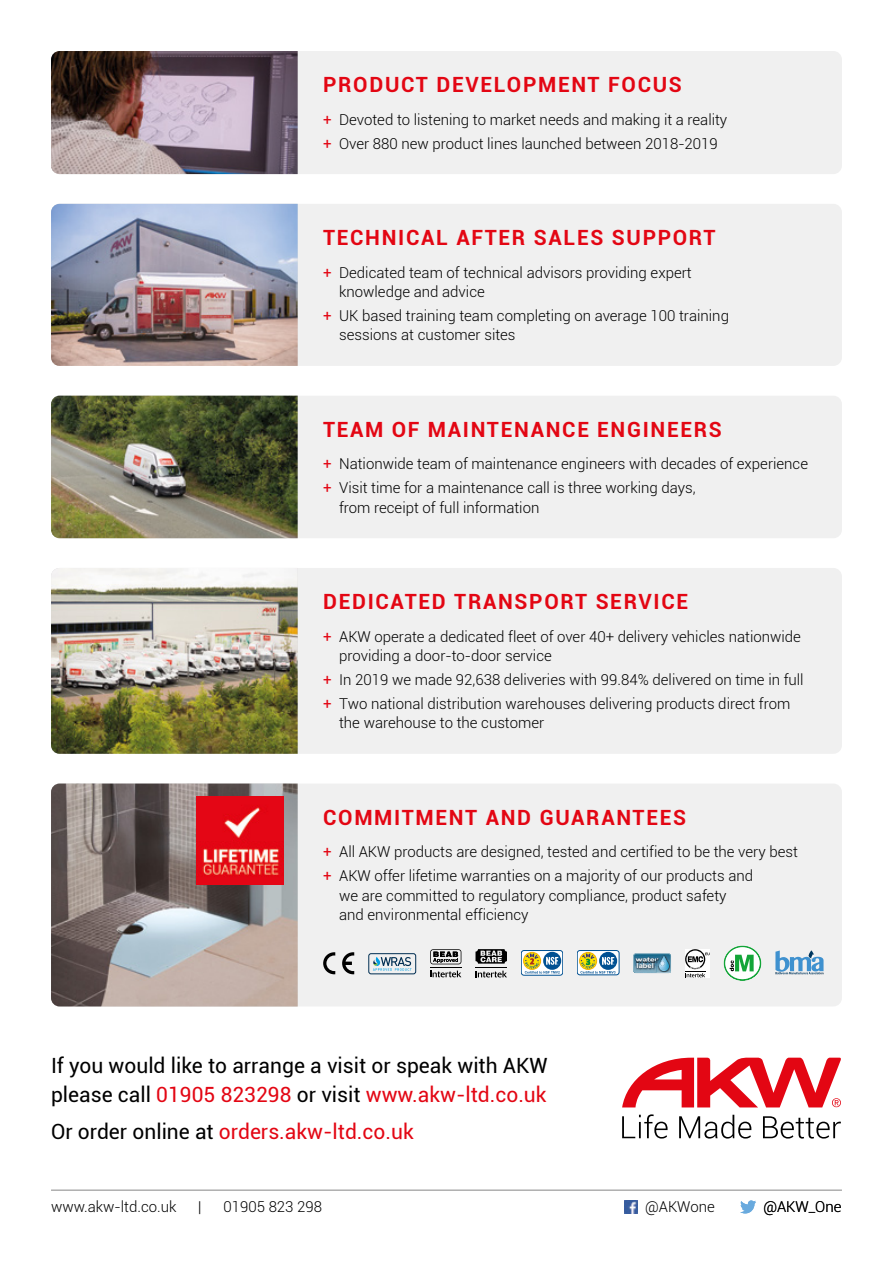
<style>
.page{position:relative;width:893px;height:1263px;background:#fff}
.page>*{position:absolute;margin:0;border:0;box-sizing:border-box;transform-origin:0 0}
.t1{font:700 21px "Roboto";letter-spacing:.08em;color:#e30613}
.t2{font:21px/28.5px "Roboto";color:#000}
.t3{font:21px "Roboto";color:#e30613}
.t4{font:300 15px/19.5px "Roboto";color:#000}
.t5{font:700 6.75px/6.1px "Arial";color:#fff;scale:1.26 1}
.s1{font-weight:400;color:#e30613}
.s2{color:#e30613}
.s3{color:#000}
</style>
<div class="page">
<svg style="left:622px;top:1057px;width:219px;height:50px"></svg>
<svg style="left:622px;top:1114px;width:46px;height:24px"></svg>
<svg style="left:679px;top:1115px;width:72px;height:23px"></svg>
<svg style="left:763px;top:1116px;width:78px;height:22px"></svg>
<div style="left:51px;top:204px;width:791px;height:162px;background:#f0f0f0;border-radius:9px"></div>
<img style="left:51px;top:204px;width:247px;height:162px">
<div style="left:51px;top:396px;width:791px;height:142px;background:#f0f0f0;border-radius:9px"></div>
<img style="left:51px;top:396px;width:247px;height:142px">
<div style="left:51px;top:51px;width:791px;height:123px;background:#f0f0f0;border-radius:9px"></div>
<img style="left:51px;top:51px;width:247px;height:123px">
<div style="left:51px;top:568px;width:791px;height:186px;background:#f0f0f0;border-radius:9px"></div>
<img style="left:51px;top:568px;width:247px;height:186px">
<div style="left:51px;top:783px;width:791px;height:223px;background:#f0f0f0;border-radius:9px"></div>
<img style="left:51px;top:783px;width:247px;height:223px">
<svg style="left:475px;top:971px;width:32px;height:6px"></svg>
<hr style="left:475px;top:967px;width:32px;height:1px;background:#000">
<svg style="left:475px;top:949px;width:32px;height:15px"></svg>
<svg style="left:685px;top:949px;width:24px;height:28px"></svg>
<svg style="left:430px;top:970px;width:31px;height:7px"></svg>
<hr style="left:430px;top:967px;width:31px;height:1px;background:#000">
<svg style="left:430px;top:949px;width:31px;height:15px"></svg>
<svg style="left:323px;top:952px;width:12px;height:22px"></svg>
<svg style="left:342px;top:952px;width:12px;height:22px"></svg>
<svg style="left:633px;top:953px;width:38px;height:20px"></svg>
<svg style="left:724px;top:946px;width:37px;height:35px"></svg>
<svg style="left:521px;top:950px;width:42px;height:25px"></svg>
<div style="left:521px;top:950px;width:42px;height:25px;border:1px solid #005092;border-radius:3px"></div>
<svg style="left:543px;top:952px;width:18px;height:18px"></svg>
<svg style="left:523px;top:952px;width:18px;height:18px"></svg>
<svg style="left:525px;top:953px;width:35px;height:20px"></svg>
<svg style="left:577px;top:950px;width:42px;height:25px"></svg>
<div style="left:577px;top:950px;width:42px;height:25px;border:1px solid #005092;border-radius:3px"></div>
<svg style="left:599px;top:952px;width:18px;height:18px"></svg>
<svg style="left:579px;top:952px;width:18px;height:18px"></svg>
<svg style="left:580px;top:954px;width:35px;height:19px"></svg>
<svg style="left:373px;top:957px;width:39px;height:14px"></svg>
<div style="left:368px;top:953px;width:48px;height:21px;border:1px solid #002e52;border-radius:2px"></div>
<img style="left:197px;top:796px;width:87px;height:88px">
<hr style="left:51px;top:1190px;width:791px;height:1px;background:#878787">
<svg style="left:740px;top:1200px;width:16px;height:13px"></svg>
<svg style="left:625px;top:1200px;width:13px;height:13px"></svg>
<svg style="left:775px;top:950px;width:48px;height:24px"></svg>
<h1 class="t1" style="left:323px;top:70px;width:360px">PRODUCT DEVELOPMENT FOCUS</h1>
<p class="t4" style="left:323px;top:107px;width:406px;line-height:23.7px"><span class="s1">+</span> Devoted to listening to market needs and making it a reality <span class="s1">+</span> Over 880 new product lines launched between 2018-2019</p>
<h1 class="t1" style="left:323px;top:223px;width:394px">TECHNICAL AFTER SALES SUPPORT</h1>
<p class="t4" style="left:339px;top:262px;width:354px;text-indent:-16px"><span class="s1">+</span> Dedicated team of technical advisors providing expert knowledge and advice</p>
<p class="t4" style="left:339px;top:305px;width:391px;text-indent:-16px"><span class="s1">+</span> UK based training team completing on average 100 training sessions at customer sites</p>
<h1 class="t1" style="left:323px;top:415px;width:400px">TEAM OF MAINTENANCE ENGINEERS</h1>
<p class="t4" style="left:323px;top:452px;width:486px;line-height:23.7px"><span class="s1">+</span> Nationwide team of maintenance engineers with decades of experience <span class="s1">+</span> Visit time for a maintenance call is three working days,</p>
<p class="t4" style="left:339px;top:497px;width:202px">from receipt of full information</p>
<h1 class="t1" style="left:323px;top:587px;width:366px">DEDICATED TRANSPORT SERVICE</h1>
<p class="t4" style="left:339px;top:626px;width:463px;text-indent:-16px"><span class="s1">+</span> AKW operate a dedicated fleet of over 40+ delivery vehicles nationwide providing a door-to-door service</p>
<p class="t4" style="left:323px;top:667px;width:482px;line-height:23.7px"><span class="s1">+</span> In 2019 we made 92,638 deliveries with 99.84% delivered on time in full <span class="s1">+</span> Two national distribution warehouses delivering products direct from</p>
<p class="t4" style="left:339px;top:713px;width:207px">the warehouse to the customer</p>
<h1 class="t1" style="left:323px;top:802px;width:364px">COMMITMENT AND GUARANTEES</h1>
<p class="t4" style="left:323px;top:840px;width:476px;line-height:23.7px"><span class="s1">+</span> All AKW products are designed, tested and certified to be the very best <span class="s1">+</span> AKW offer lifetime warranties on a majority of our products and</p>
<p class="t4" style="left:339px;top:885px;width:389px">we are committed to regulatory compliance, product safety and environmental efficiency</p>
<p class="t5" style="left:636px;top:957px;width:19px">water label</p>
<h1 class="t2" style="left:51px;top:1051px;width:498px">If you would like to arrange a visit or speak with AKW please call <span class="s2">01905 823298</span> or visit <span class="s2">www.akw-ltd.co.uk</span></h1>
<h1 class="t3" style="left:51px;top:1116px;width:364px"><span class="s3">Or order online at</span> orders.akw-ltd.co.uk</h1>
<p class="t4" style="left:51px;top:1196px;width:127px">www.akw-ltd.co.uk</p>
<p class="t4" style="left:198px;top:1196px;width:5px">|</p>
<p class="t4" style="left:223px;top:1196px;width:100px">01905 823 298</p>
<p class="t4" style="left:645px;top:1196px;width:71px">@AKWone</p>
<p class="t4" style="left:763px;top:1196px;width:80px">@AKW_One</p>
</div>
